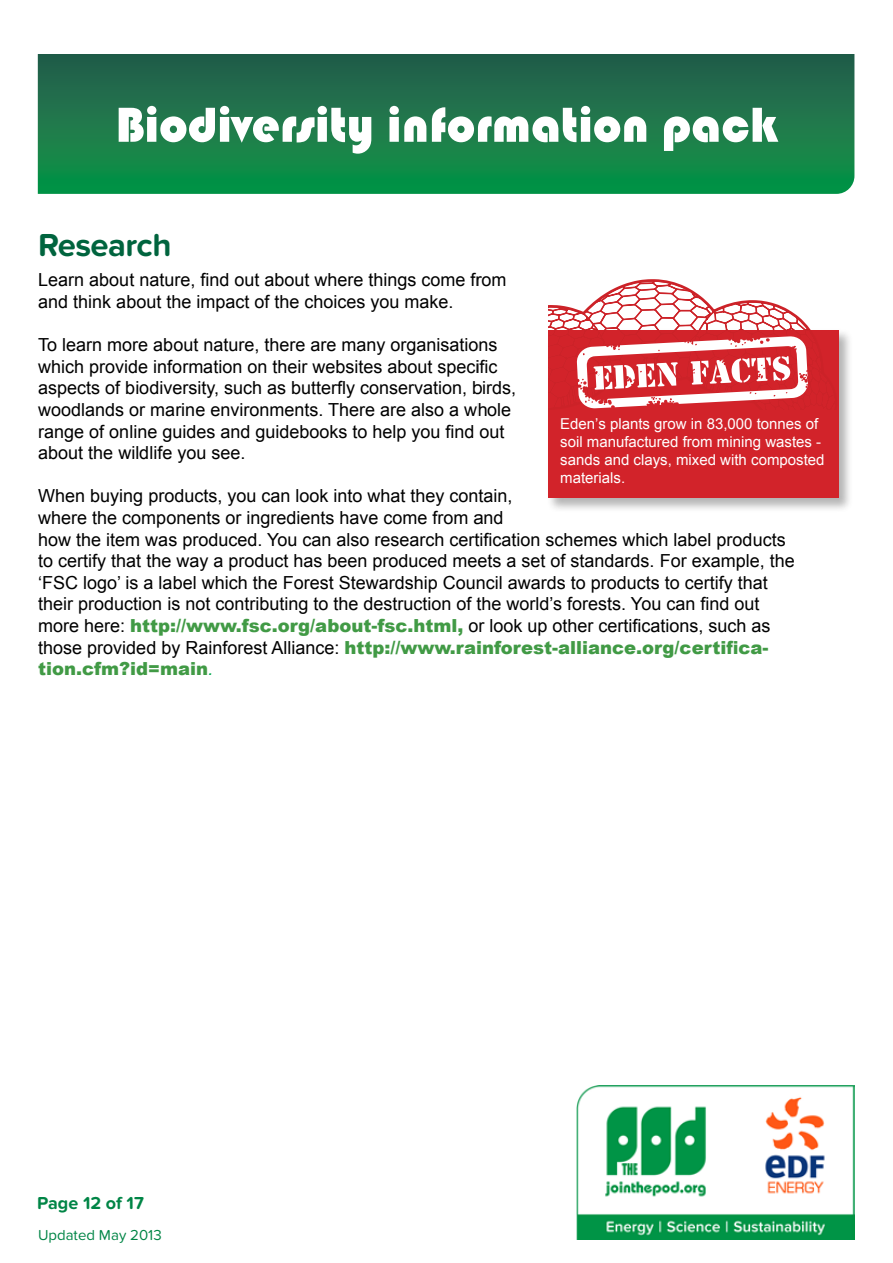
<style>
.page{position:relative;width:893px;height:1263px;background:#fff}
.page>*{position:absolute;margin:0;border:0;box-sizing:border-box;transform-origin:0 0}
.t1{font:51px "Bauhaus 93";color:#fff}
.t2{font:700 33px "Proxima Nova Soft";letter-spacing:-.02em;color:#00643e}
.t3{font:18px/21.6px "Arial";color:#000}
.t4{font:700 18px "Proxima Nova Soft";color:#008546}
.t5{font:15px/18px "Arial";color:#fff}
.t6{font:15px "Proxima Nova Soft";color:#008546}
.s1{font-weight:900;color:#419a45}
.s2{font-style:italic;color:#00a94f}
</style>
<div class="page">
<img style="left:576px;top:1085px;width:278px;height:154px">
<svg style="left:38px;top:54px;width:816px;height:140px;background:#197849"></svg>
<div style="left:546px;top:328px;width:307px;height:185px;background:#000;opacity:.3"></div>
<div style="left:548px;top:330px;width:291px;height:168px;background:#d2232a"></div>
<svg style="left:548px;top:279px;width:289px;height:130px"></svg>
<h1 class="t1" style="left:115px;top:96px;width:664px">Biodiversity information pack</h1>
<h2 class="t2" style="left:38px;top:226px;width:135px">Research</h2>
<p class="t3" style="left:38px;top:269px;width:470px">Learn about nature, find out about where things come from and think about the impact of the choices you make.</p>
<p class="t3" style="left:38px;top:334px;width:479px">To learn more about nature, there are many organisations which provide information on their websites about specific aspects of biodiversity, such as butterfly conservation, birds, woodlands or marine environments. There are also a whole range of online guides and guidebooks to help you find out about the wildlife you see.</p>
<p class="t3" style="left:38px;top:485px;width:758px">When buying products, you can look into what they contain,<br>where the components or ingredients have come from and<br>how the item was produced. You can also research certification schemes which label products to certify that the way a product has been produced meets a set of standards. For example, the ‘FSC logo’ is a label which the Forest Stewardship Council awards to products to certify that their production is not contributing to the destruction of the world’s forests. You can find out more here: <span class="s1">http://www.fsc.org/about-fsc.html,</span> or look up other certifications, such as those provided by Rainforest Alliance: <span class="s1">http://www.rainforest-alliance.org/certifica&shy;tion.cfm?id=main</span><span class="s2">.</span></p>
<p class="t5" style="left:560px;top:415px;width:266px">Eden’s plants grow in 83,000 tonnes of soil manufactured from mining wastes - sands and clays, mixed with composted materials.</p>
<p class="t4" style="left:37px;top:1192px;width:108px">Page 12 of 17</p>
<p class="t6" style="left:38px;top:1226px;width:125px">Updated May 2013</p>
</div>
